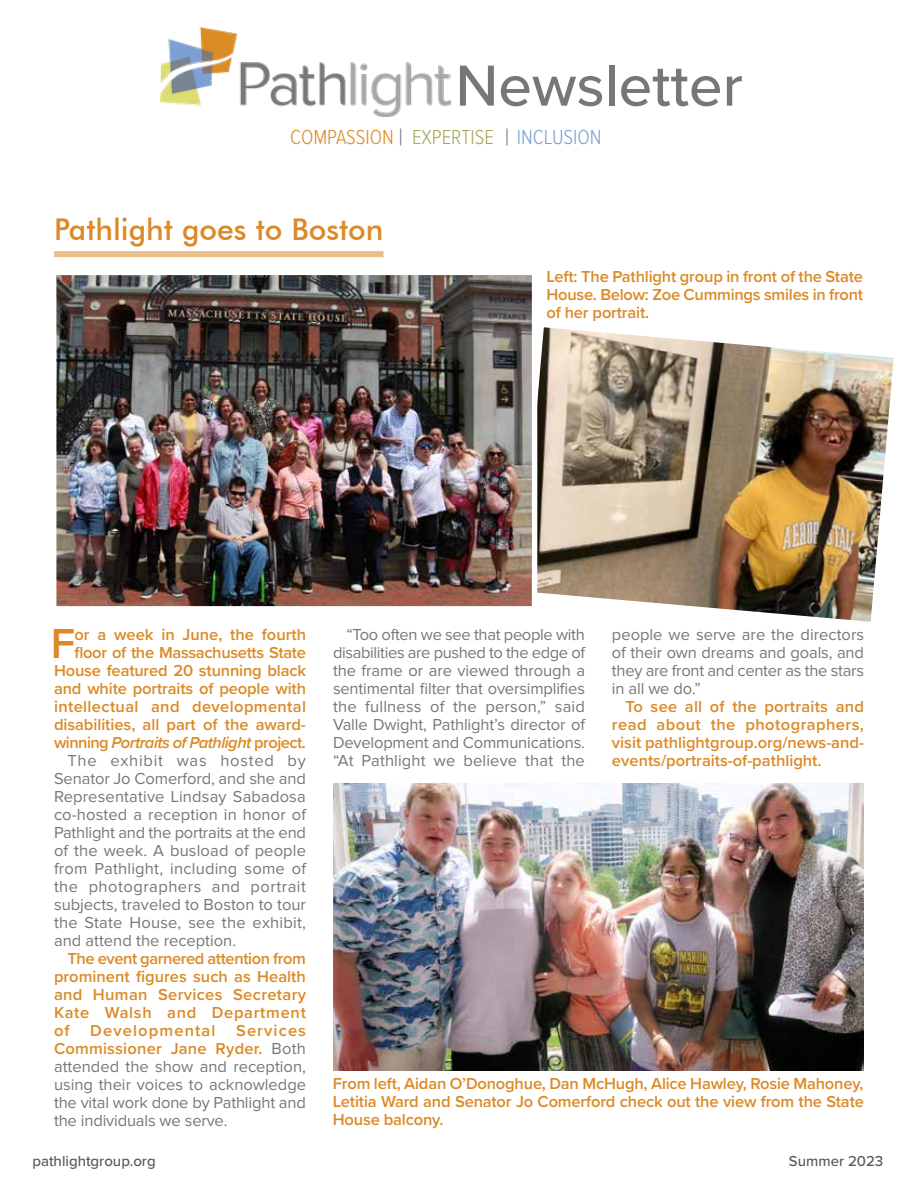
<style>
.page{position:relative;width:918px;height:1188px;background:#fff}
.page>*{position:absolute;margin:0;border:0;box-sizing:border-box;transform-origin:0 0}
.t1{font:500 60px "Proxima Nova";color:#777779}
.t2{font:600 43.5px "Proxima Nova";color:#db8a27}
.t3{font:500 30px "Futura BT";color:#db8a27}
.t4{font:300 21px "Proxima Nova Cond";color:#db8a27}
.t5{font:600 16.5px/18px "Proxima Nova";letter-spacing:-.01em;color:#db8a27;text-align:justify}
.t6{font:16.5px/18px "Proxima Nova";letter-spacing:.01em;color:#777779;text-align:justify}
.t7{font:italic 600 16.5px "Proxima Nova";letter-spacing:-.03em;color:#db8a27}
.t8{font:16.5px "Proxima Nova";letter-spacing:-.015em;color:#777779}
.t9{font:600 16.5px "Proxima Nova";letter-spacing:.02em;color:#db8a27}
.t10{font:16.5px "Proxima Nova";letter-spacing:.03em;color:#777779}
.t11{font:16.5px "Proxima Nova";letter-spacing:.045em;color:#777779}
.t12{font:500 15px "Proxima Nova";color:#595954}
.s1{font-size:24px;color:#777779}
.s2{color:#a6a856}
.s3{color:#7aa0d4}
.s4{font-style:normal}
.s5{font-weight:400;color:#777779}
</style>
<div class="page">
<img style="left:537px;top:327px;width:357px;height:295px">
<img style="left:57px;top:276px;width:474px;height:330px">
<div style="left:51px;top:270px;width:486px;height:342px;border:5px solid #fff"></div>
<img style="left:160px;top:27px;width:291px;height:90px">
<div style="left:54px;top:251px;width:330px;height:6px;background:#ebbe88"></div>
<img style="left:334px;top:783px;width:530px;height:288px">
<h1 class="t1" style="left:455px;top:41px;width:289px">Newsletter</h1>
<p class="t4" style="left:290px;top:121px;width:313px">COMPASSION <span class="s1">|</span> <span class="s2">EXPERTISE</span> <span class="s1">|</span> <span class="s3">INCLUSION</span></p>
<h3 class="t3" style="left:54px;top:211px;width:331px">Pathlight goes to Boston</h3>
<p class="t5" style="left:546px;top:267px;width:318px">Left: The Pathlight group in front of the State House. Below: Zoe Cummings smiles in front of her portrait.</p>
<h2 class="t2" style="left:51px;top:611px;width:26px">F</h2>
<p class="t5" style="left:74px;top:625px;width:233px">or a week in June, the fourth</p>
<p class="t5" style="left:74px;top:643px;width:233px">floor of the Massachusetts State</p>
<p class="t5" style="left:54px;top:661px;width:254px">House featured 20 stunning black</p>
<p class="t5" style="left:54px;top:679px;width:254px">and white portraits of people with</p>
<p class="t9" style="left:54px;top:694px;width:254px">intellectual and developmental</p>
<p class="t5" style="left:54px;top:715px;width:253px">disabilities, all part of the award-</p>
<p class="t7" style="left:54px;top:730px;width:253px"><span class="s4">winning</span> Portraits of Pathlight <span class="s4">project.</span></p>
<p class="t11" style="left:67px;top:753px;width:240px">The exhibit was hosted by</p>
<p class="t6" style="left:54px;top:770px;width:254px">Senator Jo Comerford, and she and</p>
<p class="t6" style="left:54px;top:788px;width:253px">Representative Lindsay Sabadosa</p>
<p class="t6" style="left:54px;top:806px;width:254px">co-hosted a reception in honor of</p>
<p class="t8" style="left:54px;top:825px;width:254px">Pathlight and the portraits at the end</p>
<p class="t6" style="left:54px;top:842px;width:253px">of the week. A busload of people</p>
<p class="t6" style="left:54px;top:860px;width:254px">from Pathlight, including some of</p>
<p class="t10" style="left:54px;top:879px;width:253px">the photographers and portrait</p>
<p class="t6" style="left:54px;top:896px;width:254px">subjects, traveled to Boston to tour</p>
<p class="t6" style="left:54px;top:914px;width:254px">the State House, see the exhibit,</p>
<p class="t6" style="left:54px;top:932px;width:184px">and attend the reception.</p>
<p class="t5" style="left:54px;top:949px;width:254px;text-indent:13px">The event garnered attention from prominent figures such as Health and Human Services Secretary Kate Walsh and Department of Developmental Services Commissioner Jane Ryder. <span class="s5">Both attended the show and reception, using their voices to acknowledge the vital work done by Pathlight and the individuals we serve.</span></p>
<p class="t6" style="left:333px;top:626px;width:254px;text-indent:13px">“Too often we see that people with disabilities are pushed to the edge of the frame or are viewed through a sentimental filter that oversimplifies the fullness of the person,” said Valle Dwight, Pathlight’s director of Development and Communications. “At Pathlight we believe that the</p>
<p class="t6" style="left:612px;top:626px;width:254px">people we serve are the directors of their own dreams and goals, and they are front and center as the stars in all we do.”</p>
<p class="t5" style="left:612px;top:697px;width:254px;text-indent:13px">To see all of the portraits and read about the photographers, visit pathlightgroup.org/news-and&shy;events/portraits-of-pathlight.</p>
<p class="t5" style="left:333px;top:1074px;width:533px">From left, Aidan O’Donoghue, Dan McHugh, Alice Hawley, Rosie Mahoney, Letitia Ward and Senator Jo Comerford check out the view from the State House balcony.</p>
<p class="t12" style="left:32px;top:1150px;width:125px">pathlightgroup.org</p>
<p class="t12" style="left:789px;top:1150px;width:96px">Summer 2023</p>
</div>
